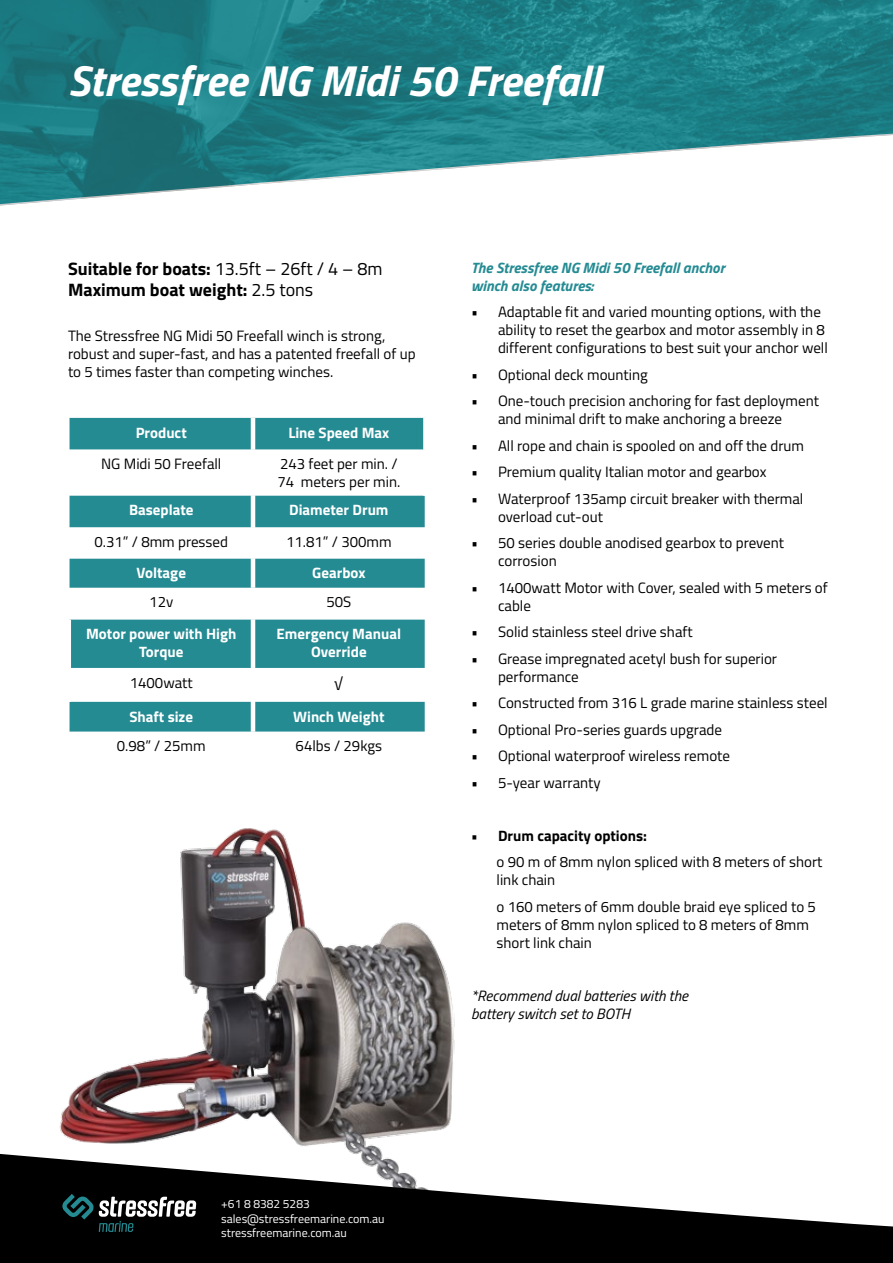
<style>
.page{position:relative;width:893px;height:1263px;background:#fff}
.page>*{position:absolute;margin:0;border:0;box-sizing:border-box;transform-origin:0 0}
.t1{font:italic 700 43.5px "Titillium";color:#fff}
.t2{font:700 18px "Titillium";color:#000}
.t3{font:15px/18px "Titillium";color:#000}
.t4{font:700 15px/18px "Titillium";color:#fff;text-align:center}
.t5{font:italic 700 15px "Titillium";color:#258b93}
.t6{font:italic 15px "Titillium";color:#000}
.t7{font:700 15px "Titillium";color:#000}
.t8{font:12px/14.4px "Titillium";color:#fff}
.s1{font-weight:400}
</style>
<div class="page">
<img style="left:0;top:0;width:893px;height:206px">
<svg style="left:70px;top:418px;width:355px;height:313px;fill:#258b93"></svg>
<hr style="left:251px;top:418px;width:4px;height:31px;background:#fff">
<hr style="left:251px;top:449px;width:4px;height:47px;background:#fff">
<hr style="left:251px;top:496px;width:4px;height:31px;background:#fff">
<hr style="left:251px;top:527px;width:4px;height:32px;background:#fff">
<hr style="left:251px;top:559px;width:4px;height:29px;background:#fff">
<hr style="left:251px;top:588px;width:4px;height:32px;background:#fff">
<hr style="left:251px;top:620px;width:4px;height:48px;background:#fff">
<hr style="left:251px;top:668px;width:4px;height:34px;background:#fff">
<hr style="left:251px;top:702px;width:4px;height:29px;background:#fff">
<hr style="left:423px;top:418px;width:3px;height:31px;background:#fff">
<hr style="left:423px;top:449px;width:3px;height:47px;background:#fff">
<hr style="left:68px;top:620px;width:3px;height:48px;background:#fff">
<hr style="left:68px;top:668px;width:3px;height:34px;background:#fff">
<img style="left:59px;top:828px;width:396px;height:325px">
<svg style="left:0;top:1153px;width:893px;height:110px;fill:#000"></svg>
<svg style="left:62px;top:1194px;width:134px;height:38px;background:#343e3f"></svg>
<p class="t1" style="left:68px;top:47px;width:534px">Stressfree NG Midi 50 Freefall</p>
<p class="t2" style="left:68px;top:255px;width:316px">Suitable for boats: <span class="s1">13.5ft – 26ft / 4 – 8m</span></p>
<p class="t2" style="left:68px;top:276px;width:247px">Maximum boat weight: <span class="s1">2.5 tons</span></p>
<p class="t3" style="left:68px;top:326px;width:349px">The Stressfree NG Midi 50 Freefall winch is strong, robust and super-fast, and has a patented freefall of up to 5 times faster than competing winches.</p>
<p class="t4" style="left:136px;top:423px;width:53px">Product</p>
<p class="t4" style="left:288px;top:423px;width:102px">Line Speed Max</p>
<p class="t3" style="left:101px;top:454px;width:122px">NG Midi 50 Freefall</p>
<p class="t3" style="left:280px;top:454px;width:119px">243 feet per min. /</p>
<p class="t3" style="left:277px;top:472px;width:124px">74 meters per min.</p>
<p class="t4" style="left:129px;top:500px;width:66px">Baseplate</p>
<p class="t4" style="left:289px;top:500px;width:101px">Diameter Drum</p>
<p class="t3" style="left:94px;top:532px;width:135px">0.31” / 8mm pressed</p>
<p class="t3" style="left:286px;top:532px;width:107px">11.81” / 300mm</p>
<p class="t4" style="left:137px;top:563px;width:51px">Voltage</p>
<p class="t4" style="left:312px;top:563px;width:55px">Gearbox</p>
<p class="t3" style="left:149px;top:592px;width:26px">12v</p>
<p class="t3" style="left:326px;top:592px;width:26px">50S</p>
<p class="t4" style="left:86px;top:624px;width:152px">Motor power with High<br>Torque</p>
<p class="t4" style="left:277px;top:624px;width:126px">Emergency Manual<br>Override</p>
<p class="t3" style="left:130px;top:673px;width:64px">1400watt</p>
<p class="t3" style="left:335px;top:673px;width:10px">√</p>
<p class="t4" style="left:129px;top:706px;width:65px">Shaft size</p>
<p class="t4" style="left:293px;top:706px;width:93px">Winch Weight</p>
<p class="t3" style="left:117px;top:736px;width:90px">0.98” / 25mm</p>
<p class="t3" style="left:296px;top:736px;width:88px">64lbs / 29kgs</p>
<p class="t5" style="left:471px;top:255px;width:255px">The Stressfree NG Midi 50 Freefall anchor</p>
<p class="t5" style="left:471px;top:273px;width:124px">winch also features:</p>
<p class="t3" style="left:498px;top:302px;width:331px;text-indent:-27px">• Adaptable fit and varied mounting options, with the ability to reset the gearbox and motor assembly in 8 different configurations to best suit your anchor well</p>
<p class="t3" style="left:471px;top:365px;width:178px">• Optional deck mounting</p>
<p class="t3" style="left:498px;top:391px;width:322px;text-indent:-27px">• One-touch precision anchoring for fast deployment and minimal drift to make anchoring a breeze</p>
<p class="t3" style="left:471px;top:436px;width:335px">• All rope and chain is spooled on and off the drum</p>
<p class="t3" style="left:471px;top:462px;width:297px">• Premium quality Italian motor and gearbox</p>
<p class="t3" style="left:498px;top:489px;width:307px;text-indent:-27px">• Waterproof 135amp circuit breaker with thermal overload cut-out</p>
<p class="t3" style="left:498px;top:533px;width:288px;text-indent:-27px">• 50 series double anodised gearbox to prevent corrosion</p>
<p class="t3" style="left:498px;top:578px;width:331px;text-indent:-27px">• 1400watt Motor with Cover, sealed with 5 meters of cable</p>
<p class="t3" style="left:471px;top:622px;width:223px">• Solid stainless steel drive shaft</p>
<p class="t3" style="left:498px;top:649px;width:281px;text-indent:-27px">• Grease impregnated acetyl bush for superior performance</p>
<p class="t3" style="left:471px;top:693px;width:358px">• Constructed from 316 L grade marine stainless steel</p>
<p class="t3" style="left:471px;top:720px;width:253px">• Optional Pro-series guards upgrade</p>
<p class="t3" style="left:471px;top:746px;width:260px">• Optional waterproof wireless remote</p>
<p class="t3" style="left:471px;top:773px;width:131px">• 5-year warranty</p>
<p class="t7" style="left:471px;top:824px;width:177px">• Drum capacity options:</p>
<p class="t3" style="left:497px;top:852px;width:327px">o 90 m of 8mm nylon spliced with 8 meters of short link chain</p>
<p class="t3" style="left:497px;top:897px;width:321px">o 160 meters of 6mm double braid eye spliced to 5 meters of 8mm nylon spliced to 8 meters of 8mm short link chain</p>
<p class="t6" style="left:471px;top:984px;width:219px">*Recommend dual batteries with the</p>
<p class="t6" style="left:471px;top:1002px;width:161px">battery switch set to BOTH</p>
<p class="t8" style="left:221px;top:1196px;width:165px">+61 8 8382 5283 sales@stressfreemarine.com.au stressfreemarine.com.au</p>
</div>
